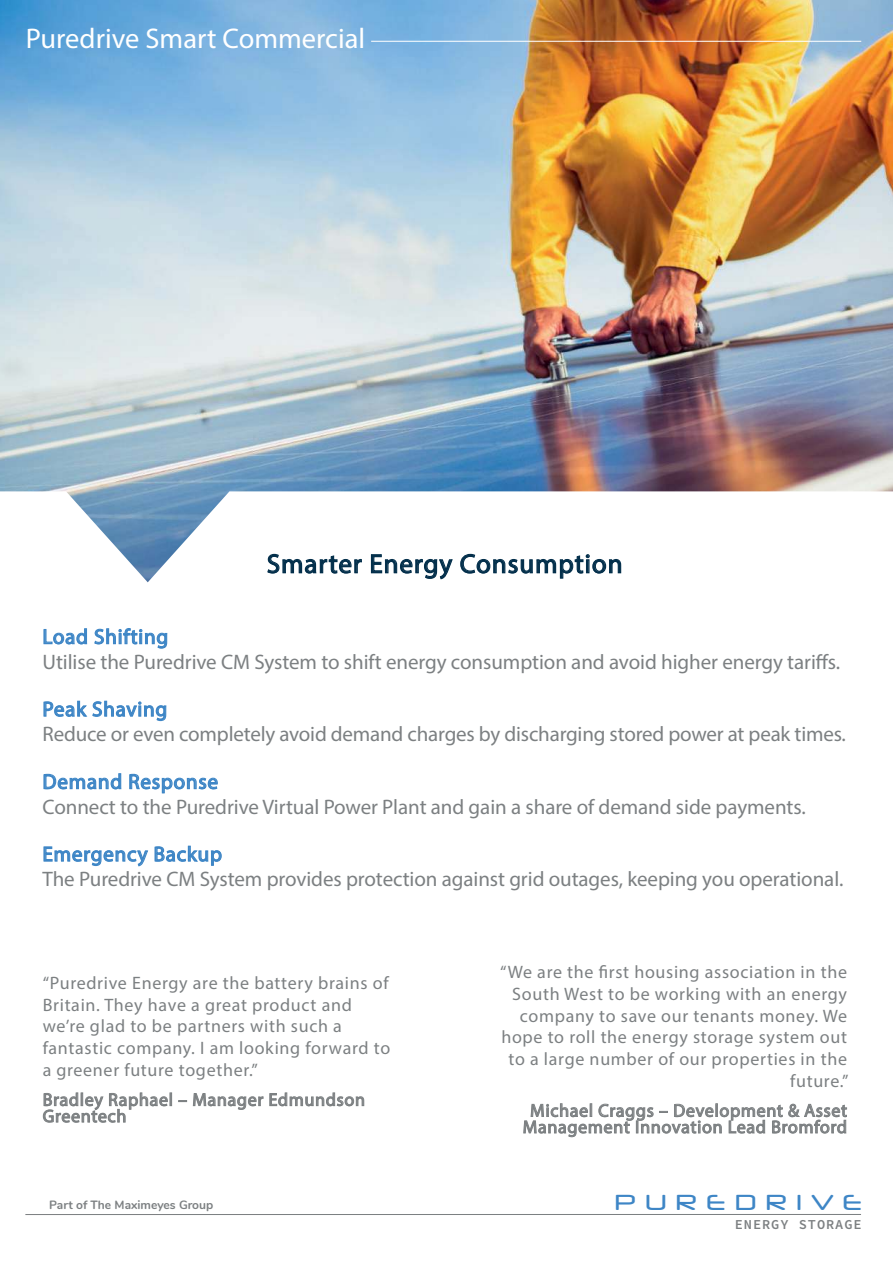
<style>
.page{position:relative;width:893px;height:1263px;background:#fff}
.page>*{position:absolute;margin:0;border:0;box-sizing:border-box;transform-origin:0 0}
.t1{font:28.5px "Myriad Pro";color:#fff}
.t2{font:26.85px "Myriad Pro";letter-spacing:.04em;color:#032f4b}
.t3{font:21px "Myriad Pro";letter-spacing:-.005em;color:#7c8082}
.t4{font:21px "Myriad Pro";letter-spacing:.04em;color:#3e86c6}
.t5{font:20.7px "Neuropol";letter-spacing:.495em;color:#3e86c6}
.t6{font:18px/21.6px "Myriad Pro";letter-spacing:.04em;color:#7c8082}
.t7{font:13.65px "Source Code Variable";letter-spacing:.07em;color:#7c8082}
.t8{font:700 12px "Nunito";color:#7c8082}
</style>
<div class="page">
<img style="left:0;top:0;width:893px;height:582px">
<svg style="left:178px;top:1100px;width:9px;height:2px"></svg>
<svg style="left:193px;top:1092px;width:171px;height:18px"></svg>
<svg style="left:43px;top:1092px;width:129px;height:31px"></svg>
<svg style="left:523px;top:1103px;width:324px;height:34px"></svg>
<svg style="left:266px;top:553px;width:96px;height:21px"></svg>
<svg style="left:370px;top:554px;width:84px;height:26px"></svg>
<svg style="left:460px;top:553px;width:162px;height:26px"></svg>
<svg style="left:43px;top:628px;width:125px;height:21px"></svg>
<svg style="left:43px;top:700px;width:124px;height:22px"></svg>
<svg style="left:43px;top:773px;width:79px;height:17px"></svg>
<svg style="left:129px;top:773px;width:89px;height:21px"></svg>
<svg style="left:43px;top:845px;width:179px;height:22px"></svg>
<hr style="left:371px;top:41px;width:490px;height:1px;background:#fff">
<hr style="left:25px;top:1214px;width:836px;height:1px;background:#7c8082">
<h1 class="t1" style="left:26px;top:28px;width:341px">Puredrive Smart Commercial</h1>
<h2 class="t2" style="left:267px;top:553px;width:357px">Smarter Energy Consumption</h2>
<p class="t4" style="left:43px;top:628px;width:127px">Load Shifting</p>
<p class="t3" style="left:43px;top:654px;width:799px">Utilise the Puredrive CM System to shift energy consumption and avoid higher energy tariffs.</p>
<p class="t4" style="left:43px;top:701px;width:126px">Peak Shaving</p>
<p class="t3" style="left:43px;top:726px;width:805px">Reduce or even completely avoid demand charges by discharging stored power at peak times.</p>
<p class="t4" style="left:43px;top:773px;width:177px">Demand Response</p>
<p class="t3" style="left:43px;top:799px;width:765px">Connect to the Puredrive Virtual Power Plant and gain a share of demand side payments.</p>
<p class="t4" style="left:43px;top:846px;width:181px">Emergency Backup</p>
<p class="t3" style="left:43px;top:871px;width:802px">The Puredrive CM System provides protection against grid outages, keeping you operational.</p>
<p class="t6" style="left:43px;top:974px;width:349px">“Puredrive Energy are the battery brains of Britain. They have a great product and we’re glad to be partners with such a fantastic company. I am looking forward to a greener future together.”</p>
<p class="t6" style="left:43px;top:1093px;width:324px;line-height:16.5px">Bradley Raphael – Manager Edmundson<br>Greentech</p>
<p class="t8" style="left:49px;top:1200px;width:166px">Part of The Maximeyes Group</p>
<p class="t6" style="left:500px;top:963px;width:350px;text-align:right">“We are the first housing association in the South West to be working with an energy company to save our tenants money. We hope to roll the energy storage system out to a large number of our properties in the future.”</p>
<p class="t6" style="left:523px;top:1104px;width:326px;line-height:16.5px;text-align:center">Michael Craggs – Development &amp; Asset<br>Management Innovation Lead Bromford</p>
<p class="t5" style="left:615px;top:1192px;width:248px">PUREDRIVE</p>
<p class="t7" style="left:735px;top:1216px;width:128px">ENERGY STORAGE</p>
</div>
